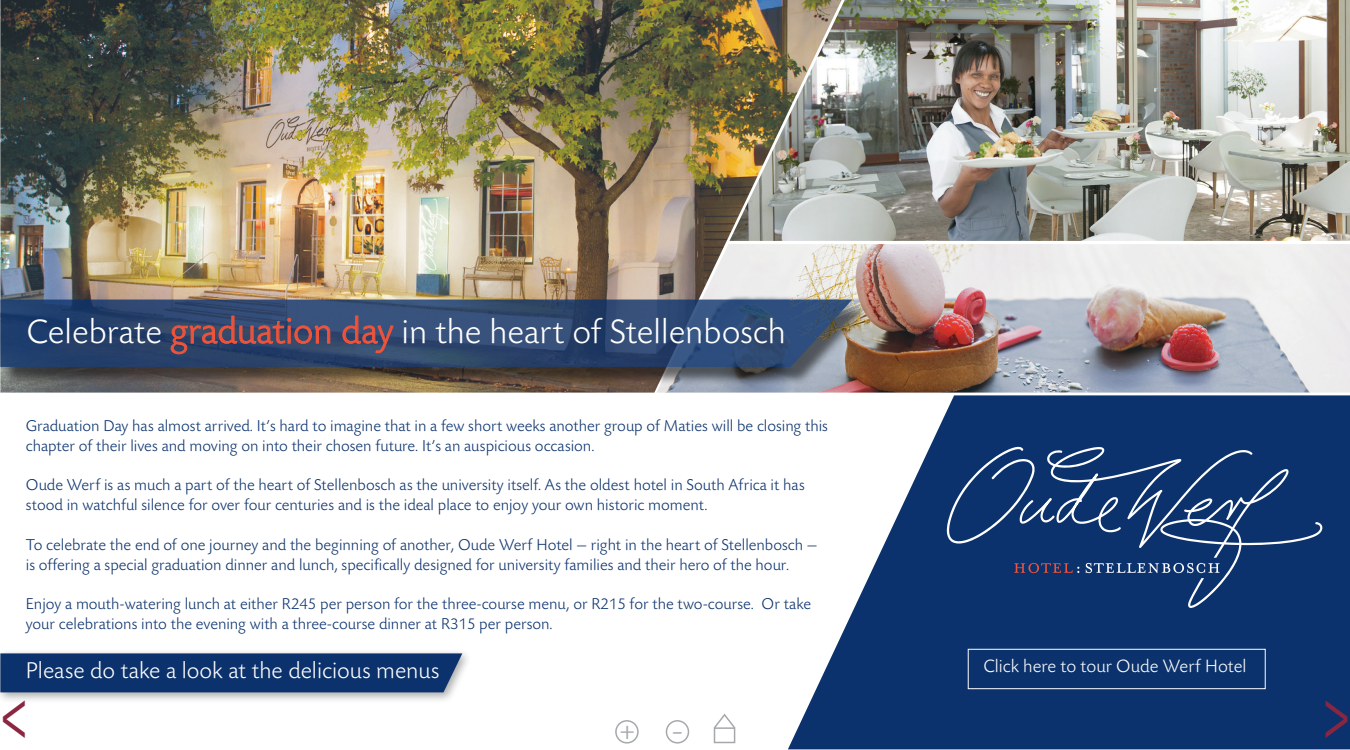
<style>
.page{position:relative;width:1350px;height:750px;background:#fff}
.page>*{position:absolute;margin:0;border:0;box-sizing:border-box;transform-origin:0 0}
.t1{font:700 74.25px "Minion Pro";color:#8b2642;scale:.66 1}
.t2{font:300 35.55px "Today Sans BEF";color:#fff}
.t3{font:27px "Minion Pro";color:#a5a9ab}
.t4{font:27px "Minion Pro";color:#a5a9ab;scale:1.38 1}
.t5{font:300 24px "Today Sans BEF";color:#fff}
.t6{font:300 18.75px "Today Sans BEF";color:#fff}
.t7{font:300 16.5px/19.8px "Today Sans BEF";color:#0b326c}
.s1{font-size:38.1px;color:#f0543a}
</style>
<div class="page">
<img style="left:0;top:0;width:730px;height:393px">
<img style="left:730px;top:0;width:620px;height:241px">
<img style="left:656px;top:244px;width:694px;height:149px">
<div style="left:3px;top:302px;width:867px;height:83px;background:#0f1011;opacity:.75"></div>
<svg style="left:0;top:300px;width:852px;height:67px;background:#2f4971"></svg>
<svg style="left:170px;top:315px;width:160px;height:39px;background:#4c4864"></svg>
<svg style="left:342px;top:315px;width:52px;height:38px;background:#544f6c"></svg>
<svg style="left:788px;top:395px;width:562px;height:354px;fill:#0b326c"></svg>
<svg style="left:947px;top:446px;width:376px;height:162px;background:#1f4277"></svg>
<div style="left:0;top:648px;width:473px;height:56px;background:#0f1011;opacity:.35"></div>
<div style="left:0;top:653px;width:462px;height:39px;background:#0b326c"></div>
<div style="left:968px;top:649px;width:298px;height:40px;border:1px solid #fff"></div>
<div style="left:615px;top:720px;width:24px;height:24px;border:2px solid #a5a9ab;border-radius:50%"></div>
<div style="left:666px;top:720px;width:23px;height:24px;border:2px solid #a5a9ab;border-radius:50%"></div>
<div style="left:714px;top:727px;width:21px;height:16px;border:2px solid #a5a9ab"></div>
<svg style="left:713px;top:713px;width:23px;height:17px"></svg>
<svg style="left:1326px;top:701px;width:21px;height:37px"></svg>
<p class="t2" style="left:26px;top:313px;width:761px">Celebrate <span class="s1">graduation day</span> in the heart of Stellenbosch</p>
<p class="t7" style="left:26px;top:416px;width:804px">Graduation Day has almost arrived. It’s hard to imagine that in a few short weeks another group of Maties will be closing this chapter of their lives and moving on into their chosen future. It’s an auspicious occasion.</p>
<p class="t7" style="left:26px;top:476px;width:780px">Oude Werf is as much a part of the heart of Stellenbosch as the university itself. As the oldest hotel in South Africa it has stood in watchful silence for over four centuries and is the ideal place to enjoy your own historic moment.</p>
<p class="t7" style="left:26px;top:535px;width:793px">To celebrate the end of one journey and the beginning of another, Oude Werf Hotel — right in the heart of Stellenbosch — is offering a special graduation dinner and lunch, specifically designed for university families and their hero of the hour.</p>
<p class="t7" style="left:26px;top:595px;width:787px">Enjoy a mouth-watering lunch at either R245 per person for the three-course menu, or R215 for the two-course. Or take your celebrations into the evening with a three-course dinner at R315 per person.</p>
<p class="t5" style="left:26px;top:657px;width:415px">Please do take a look at the delicious menus</p>
<p class="t6" style="left:984px;top:656px;width:264px">Click here to tour Oude Werf Hotel</p>
<p class="t1" style="left:1px;top:662px;width:42px">&lt;</p>
<p class="t3" style="left:619px;top:712px;width:17px">+</p>
<p class="t4" style="left:671px;top:712px;width:11px">-</p>
</div>
